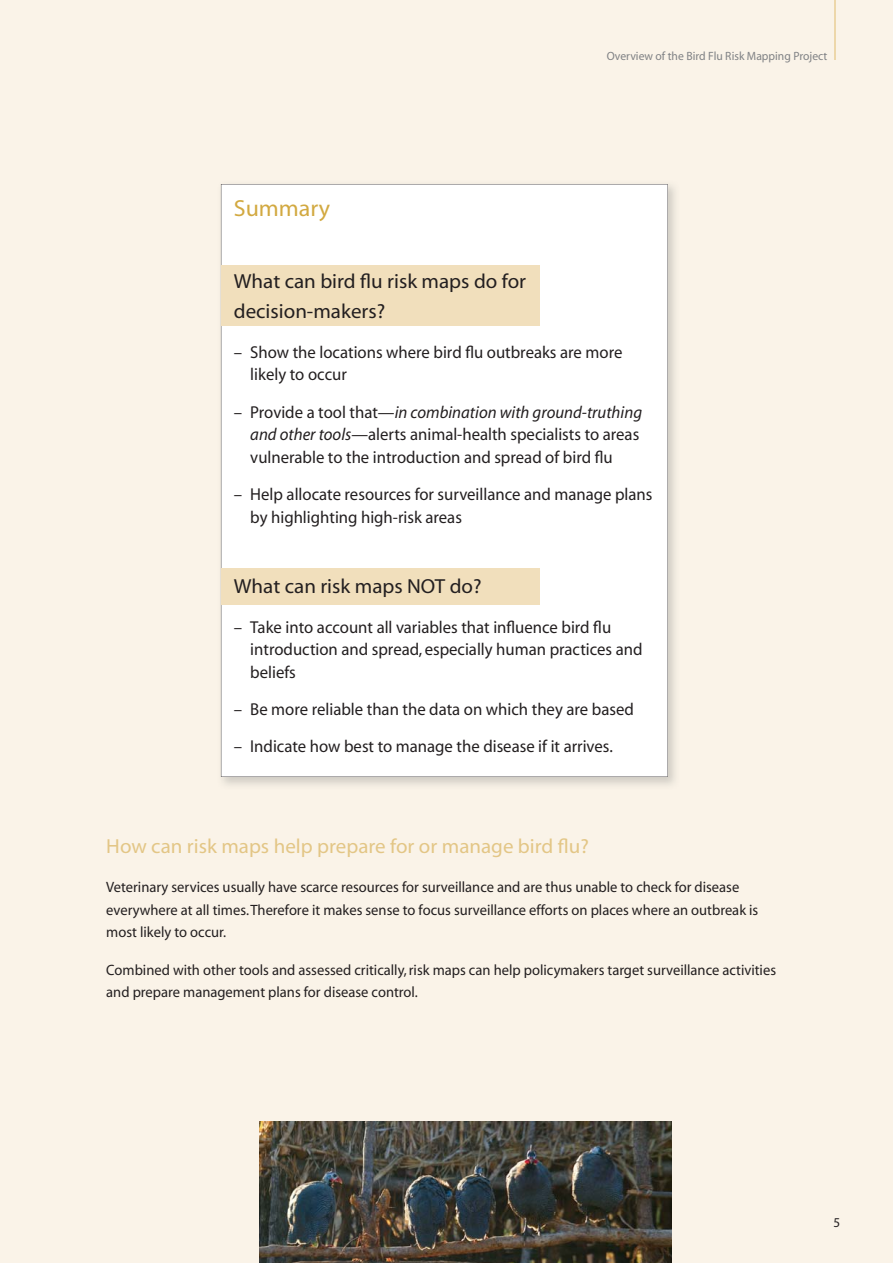
<style>
.page{position:relative;width:893px;height:1263px;background:#faf3e8}
.page>*{position:absolute;margin:0;border:0;box-sizing:border-box;transform-origin:0 0}
.t1{font:23.25px "Myriad";color:#d2a941}
.t2{font:20.4px/30px "Myriad";color:#231f20}
.t3{font:20.4px "Myriad";color:#e3c686}
.t4{font:17.25px/22.5px "Myriad";color:#231f20}
.t5{font:15px/22.5px "Myriad";color:#231f20}
.t6{font:13.5px "Myriad";color:#231f20}
.t7{font:12px "Myriad";color:#808285}
.s1{font-style:italic}
</style>
<div class="page">
<hr style="left:834px;top:0;width:2px;height:60px;background:#edd7aa">
<div style="left:221px;top:184px;width:447px;height:593px;background:#fff"></div>
<div style="left:222px;top:568px;width:318px;height:37px;background:#f1dfbc"></div>
<div style="left:222px;top:265px;width:318px;height:61px;background:#f1dfbc"></div>
<img style="left:259px;top:1121px;width:412px;height:142px">
<h1 class="t1" style="left:234px;top:199px;width:98px">Summary</h1>
<p class="t7" style="left:607px;top:52px;width:222px">Overview of the Bird Flu Risk Mapping Project</p>
<p class="t2" style="left:234px;top:268px;width:294px">What can bird flu risk maps do for decision-makers?</p>
<p class="t4" style="left:250px;top:342px;width:374px;text-indent:-16px">– Show the locations where bird flu outbreaks are more likely to occur</p>
<p class="t4" style="left:250px;top:402px;width:393px;text-indent:-16px">– Provide a tool that—<span class="s1">in combination with ground-truthing and other tools</span>—alerts animal-health specialists to areas vulnerable to the introduction and spread of bird flu</p>
<p class="t4" style="left:250px;top:484px;width:404px;text-indent:-16px">– Help allocate resources for surveillance and manage plans by highlighting high-risk areas</p>
<p class="t2" style="left:234px;top:573px;width:249px">What can risk maps NOT do?</p>
<p class="t4" style="left:250px;top:617px;width:394px;text-indent:-16px">– Take into account all variables that influence bird flu introduction and spread, especially human practices and beliefs</p>
<p class="t4" style="left:234px;top:699px;width:401px">– Be more reliable than the data on which they are based</p>
<p class="t4" style="left:234px;top:737px;width:380px">– Indicate how best to manage the disease if it arrives.</p>
<p class="t3" style="left:106px;top:838px;width:484px">How can risk maps help prepare for or manage bird flu?</p>
<p class="t5" style="left:106px;top:877px;width:654px">Veterinary services usually have scarce resources for surveillance and are thus unable to check for disease everywhere at all times. Therefore it makes sense to focus surveillance efforts on places where an outbreak is most likely to occur.</p>
<p class="t5" style="left:106px;top:959px;width:671px">Combined with other tools and assessed critically, risk maps can help policymakers target surveillance activities and prepare management plans for disease control.</p>
<p class="t6" style="left:834px;top:1217px;width:8px">5</p>
</div>
